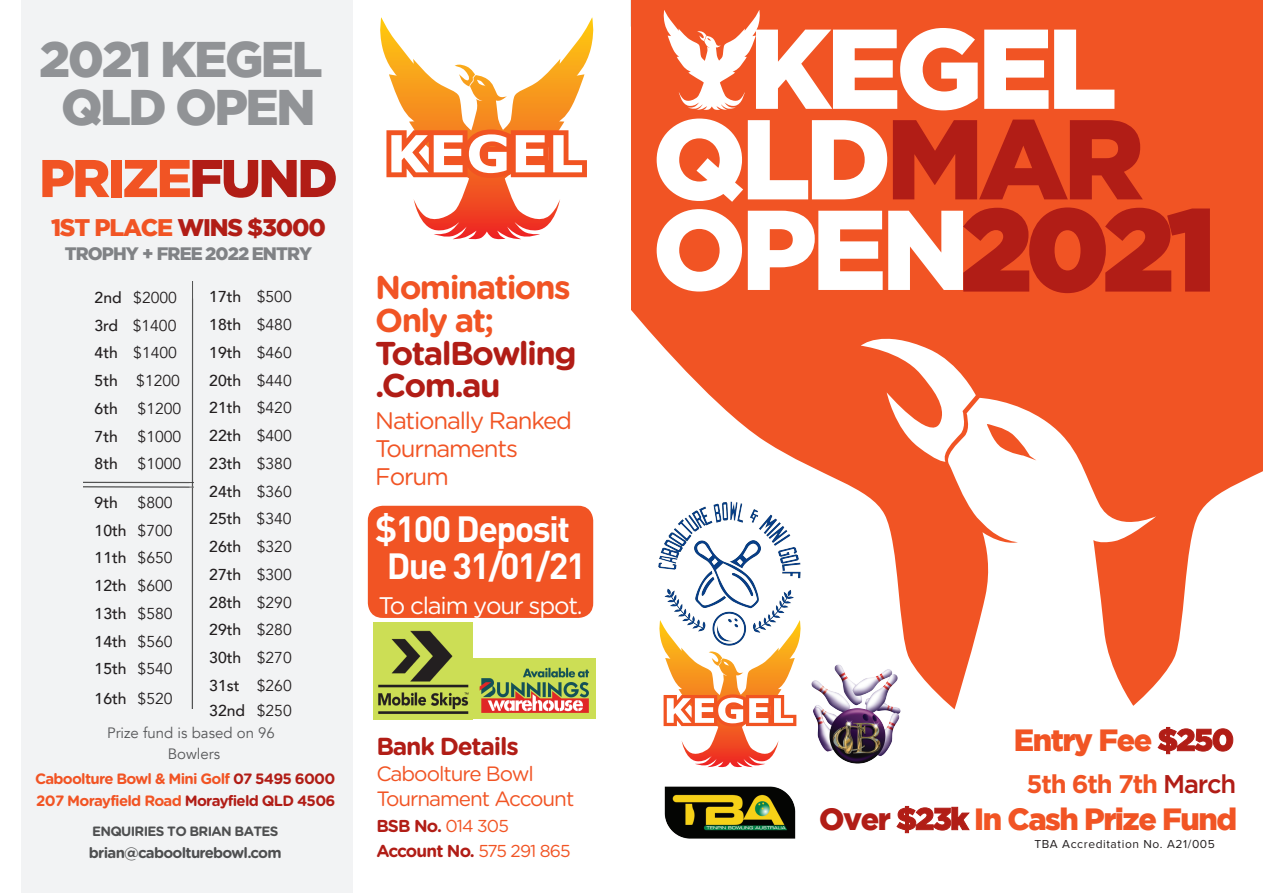
<style>
.page{position:relative;width:1263px;height:893px;background:#fff}
.page>*{position:absolute;margin:0;border:0;box-sizing:border-box;transform-origin:0 0}
.t1{font:900 113.25px/90.6px "Gotham";letter-spacing:-.05em;color:#fff}
.t2{font:900 52.95px "Gotham";letter-spacing:-.05em;color:#f15424}
.t3{font:900 49.95px/48px "Gotham";letter-spacing:-.05em;color:#919396;text-align:center}
.t4{font:700 36px/36.3px "DIN Pro";letter-spacing:-.045em;color:#fff;text-align:center}
.t5{font:700 33px/32.7px "Gotham Rounded";letter-spacing:-.05em;color:#b11d16}
.t6{font:700 33px/32.7px "Gotham Rounded";letter-spacing:-.05em;color:#f15424}
.t7{font:900 30.6px "Gotham";letter-spacing:-.05em;color:#f15424}
.t8{font:700 25.5px "Gotham";letter-spacing:-.045em;color:#f15424}
.t9{font:700 24.6px "Gotham Rounded";letter-spacing:-.05em;color:#b11d16}
.t10{font:24px/28.2px "Gotham Rounded";letter-spacing:-.05em;color:#f15424}
.t11{font:900 24px "Gotham";letter-spacing:-.05em;color:#b11d16}
.t12{font:24px "Gotham Rounded";letter-spacing:-.05em;color:#fff}
.t13{font:20.7px/25.5px "Gotham Rounded";letter-spacing:-.05em;color:#f15424}
.t14{font:900 18px "Gotham";letter-spacing:-.05em;color:#808285}
.t15{font:700 17.25px/25.5px "Gotham Rounded";letter-spacing:-.05em;color:#b11d16}
.t16{font:500 15.75px/27.8px "Avenir";color:#231f20;text-align:justify}
.t17{font:15.75px/27.8px "Avenir";color:#231f20}
.t18{font:700 15px/21.9px "Gotham Rounded";letter-spacing:-.05em;color:#f15424}
.t19{font:15px/21px "Avenir";color:#57585a;text-align:center}
.t20{font:700 15px "Gotham Rounded";letter-spacing:-.05em;color:#4e4f50}
.t21{font:700 13.5px "Gotham Rounded";letter-spacing:-.05em;color:#4e4f50}
.t22{font:12px "Proxima Nova";letter-spacing:.05em;color:#231f20}
.s1{font-style:inherit}
.s2{color:#b11d16}
.s3{color:#f15424}
.s4{font-weight:500}
.s5{font-weight:400}
.s6{font-weight:400;color:#f15424}
.s7{font-weight:500;color:#b11d16}
</style>
<div class="page">
<div style="left:21px;top:0;width:332px;height:893px;background:#f2f3f4"></div>
<svg style="left:380px;top:17px;width:214px;height:223px"></svg>
<svg style="left:455px;top:65px;width:20px;height:21px"></svg>
<svg style="left:386px;top:129px;width:201px;height:49px"></svg>
<div style="left:368px;top:506px;width:225px;height:112px;background:#f15424;border-radius:15px"></div>
<div style="left:631px;top:0;width:632px;height:885px;background:#f15424"></div>
<svg style="left:571px;top:310px;width:692px;height:575px;fill:#fff"></svg>
<svg style="left:861px;top:328px;width:115px;height:134px"></svg>
<img style="left:654px;top:499px;width:149px;height:149px">
<svg style="left:663px;top:10px;width:97px;height:100px"></svg>
<img style="left:664px;top:785px;width:132px;height:54px">
<svg style="left:658px;top:620px;width:144px;height:148px;background:#f6c6a7"></svg>
<img style="left:373px;top:622px;width:100px;height:97px">
<img style="left:470px;top:659px;width:126px;height:59px">
<img style="left:808px;top:661px;width:96px;height:106px">
<img style="left:191px;top:282px;width:3px;height:426px">
<img style="left:83px;top:440px;width:110px;height:98px">
<h3 class="t3" style="left:39px;top:34px;width:285px"><span class="s1">2021</span> KEGEL<br>QLD OPEN</h3>
<h2 class="t2" style="left:39px;top:148px;width:300px">PRIZE<span class="s2">FUND</span></h2>
<h3 class="t11" style="left:51px;top:213px;width:276px"><span class="s3">1ST PLACE</span> WINS $3000</h3>
<p class="t14" style="left:65px;top:243px;width:249px">TROPHY + FREE <span class="s1">2022</span> ENTRY</p>
<p class="t17" style="left:95px;top:284px;width:88px"><span class="s4">2nd</span> $2000<br><span class="s4">3rd</span> $1400<br><span class="s4">4th</span> $1400<br><span class="s4">5th</span> $1200<br><span class="s4">6th</span> $1200<br><span class="s4">7th</span> $1000<br><span class="s4">8th</span> $1000</p>
<p class="t17" style="left:95px;top:489px;width:80px;text-align:justify"><span class="s4">9th</span> $800<br><span class="s4">10th</span> $700<br><span class="s4">11th</span> $650<br><span class="s4">12th</span> $600<br><span class="s4">13th</span> $580<br><span class="s4">14th</span> $560<br><span class="s4">15th</span> $540</p>
<p class="t16" style="left:209px;top:282px;width:84px">17th <span class="s5">$500<br></span>18th <span class="s5">$480<br></span>19th <span class="s5">$460<br></span>20th <span class="s5">$440<br></span>21th <span class="s5">$420<br></span>22th <span class="s5">$400<br></span>23th <span class="s5">$380<br></span>24th <span class="s5">$360<br></span>25th <span class="s5">$340<br></span>26th <span class="s5">$320<br></span>27th <span class="s5">$300<br></span>28th <span class="s5">$290<br></span>29th <span class="s5">$280<br></span>30th <span class="s5">$270<br></span>31st <span class="s5">$260</span></p>
<p class="t16" style="left:209px;top:695px;width:84px">32nd <span class="s5">$250</span></p>
<p class="t19" style="left:107px;top:722px;width:169px">Prize fund is based on 96<br>Bowlers</p>
<p class="t16" style="left:95px;top:684px;width:80px">16th <span class="s5">$520</span></p>
<p class="t18" style="left:35px;top:767px;width:302px">Caboolture Bowl &amp; Mini Golf <span class="s2">07 5495 6000<br></span>207 Morayfield Road <span class="s2">Morayfield QLD 4506</span></p>
<p class="t21" style="left:92px;top:821px;width:188px">ENQUIRIES TO BRIAN BATES</p>
<p class="t20" style="left:89px;top:841px;width:194px">brian@caboolturebowl.com</p>
<h3 class="t6" style="left:375px;top:270px;width:197px">Nominations<br>Only at;</h3>
<h3 class="t5" style="left:375px;top:335px;width:203px">TotalBowling .Com.au</h3>
<h3 class="t10" style="left:375px;top:405px;width:198px">Nationally Ranked<br>Tournaments<br>Forum</h3>
<h3 class="t4" style="left:375px;top:510px;width:212px">$100 Deposit<br>Due 31/01/21</h3>
<h3 class="t12" style="left:379px;top:589px;width:206px">To claim your spot.</h3>
<h3 class="t9" style="left:376px;top:729px;width:144px">Bank Details</h3>
<h3 class="t13" style="left:376px;top:760px;width:200px">Caboolture Bowl<br>Tournament Account</h3>
<p class="t15" style="left:376px;top:812px;width:196px">BSB No. <span class="s6">014 305<br></span>Account No. <span class="s6">575 291 865</span></p>
<h1 class="t1" style="left:652px;top:21px;width:565px;text-indent:97px">KEGEL<br>QLD<span class="s2">MAR<br></span>OPEN<span class="s2">2021</span></h1>
<h3 class="t7" style="left:1014px;top:722px;width:222px">Entry Fee <span class="s2">$250</span></h3>
<h3 class="t8" style="left:1026px;top:769px;width:211px">5th 6th 7th <span class="s7">March</span></h3>
<h3 class="t7" style="left:819px;top:801px;width:419px"><span class="s2">Over</span> <span class="s2">$23k</span> In Cash Prize Fund</h3>
<p class="t22" style="left:1034px;top:838px;width:182px">TBA Accreditation No. A21/005</p>
</div>
